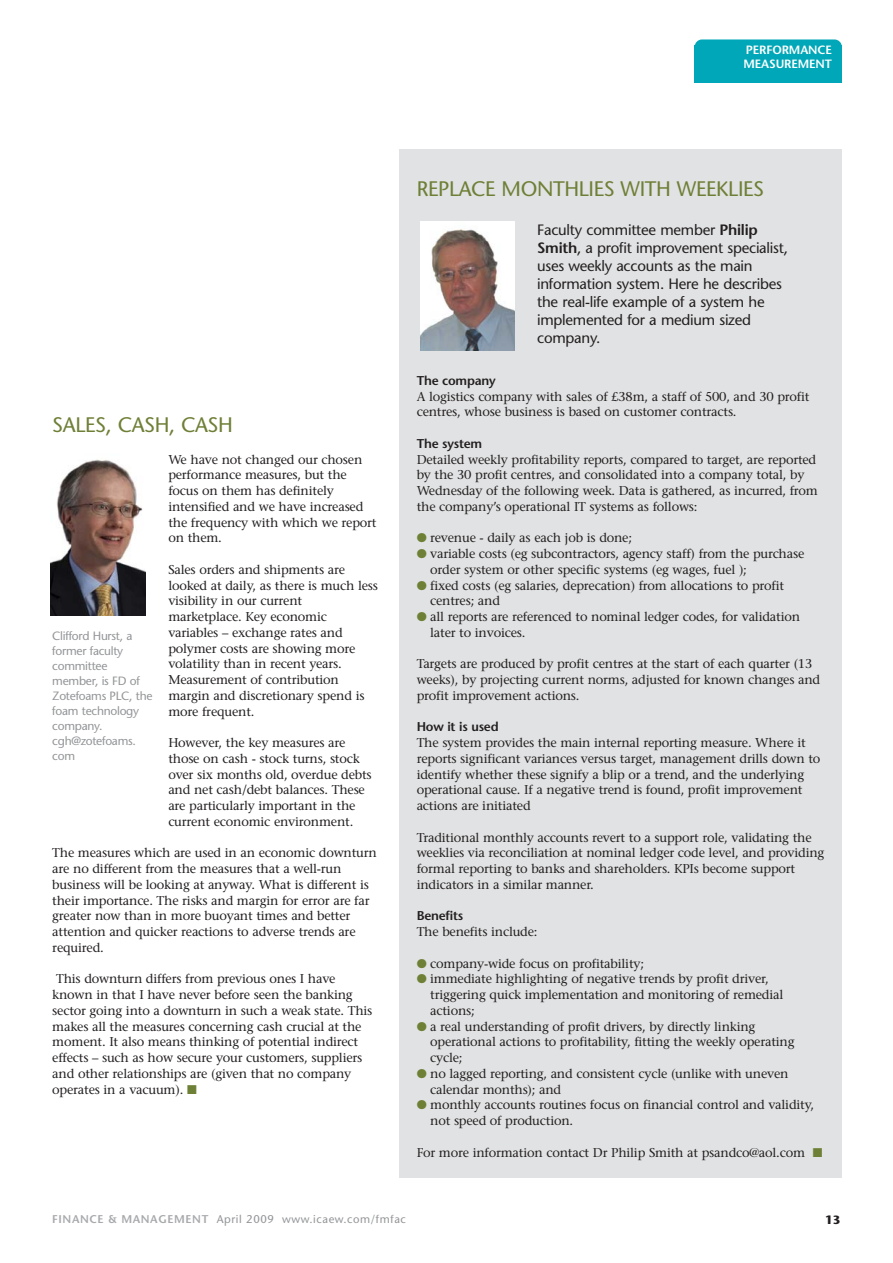
<style>
.page{position:relative;width:893px;height:1263px;background:#fff}
.page>*{position:absolute;margin:0;border:0;box-sizing:border-box;transform-origin:0 0}
.t1{font:21px "Stone Sans";letter-spacing:-.015em;color:#6e7f36}
.t2{font:15px/18px "Stone Sans";letter-spacing:-.015em;color:#231f20}
.t3{font:12.75px/15.8px "Stone Serif";letter-spacing:-.015em;color:#231f20}
.t4{font:600 12.75px "Stone Sans";letter-spacing:-.015em;color:#231f20}
.t5{font:12px/15px "Stone Sans";letter-spacing:-.025em;color:#939598}
.t6{font:600 12px/14.4px "Stone Sans";letter-spacing:-.01em;color:#fff}
.t7{font:700 12px "Stone Sans";color:#231f20}
.t8{font:11.25px "Stone Sans";letter-spacing:.05em;color:#939598}
.s1{color:#6e7f36}
.s2{font-weight:600}
.s3{font-weight:600;color:#a7a9ac}
</style>
<div class="page">
<div style="left:695px;top:46px;width:147px;height:37px;background:#00a7b8"></div>
<div style="left:695px;top:39px;width:147px;height:15px;background:#00a7b8;border-radius:7px"></div>
<img style="left:51px;top:459px;width:95px;height:156px">
<div style="left:399px;top:149px;width:443px;height:1029px;background:#e1e2e3"></div>
<img style="left:420px;top:221px;width:95px;height:129px">
<p class="t6" style="left:743px;top:44px;width:90px">PERFORMANCE<br>MEASUREMENT</p>
<h1 class="t1" style="left:52px;top:417px;width:182px">SALES, CASH, CASH</h1>
<p class="t3" style="left:168px;top:453px;width:210px">We have not changed our chosen performance measures, but the focus on them has definitely intensified and we have increased the frequency with which we report on them.</p>
<p class="t3" style="left:168px;top:563px;width:211px">Sales orders and shipments are looked at daily, as there is much less visibility in our current marketplace. Key economic variables – exchange rates and polymer costs are showing more volatility than in recent years.<br>Measurement of contribution margin and discretionary spend is more frequent.</p>
<p class="t3" style="left:168px;top:736px;width:205px">However, the key measures are those on cash - stock turns, stock over six months old, overdue debts and net cash/debt balances. These are particularly important in the current economic environment.</p>
<p class="t3" style="left:52px;top:846px;width:326px">The measures which are used in an economic downturn are no different from the measures that a well-run business will be looking at anyway. What is different is their importance. The risks and margin for error are far greater now than in more buoyant times and better attention and quicker reactions to adverse trends are required.</p>
<p class="t3" style="left:52px;top:972px;width:322px">This downturn differs from previous ones I have known in that I have never before seen the banking sector going into a downturn in such a weak state. This makes all the measures concerning cash crucial at the moment. It also means thinking of potential indirect effects – such as how secure your customers, suppliers and other relationships are (given that no company operates in a vacuum). <span class="s1">■</span></p>
<p class="t5" style="left:52px;top:629px;width:102px">Clifford Hurst, a former faculty committee member, is FD of<br>Zotefoams PLC, the foam technology company. cgh@zotefoams. com</p>
<h1 class="t1" style="left:417px;top:180px;width:349px">REPLACE MONTHLIES WITH WEEKLIES</h1>
<p class="t2" style="left:537px;top:222px;width:252px">Faculty committee member <span class="s2">Philip<br>Smith</span>, a profit improvement specialist, uses weekly accounts as the main information system. Here he describes the real-life example of a system he implemented for a medium sized company.</p>
<p class="t4" style="left:417px;top:375px;width:81px">The company</p>
<p class="t3" style="left:417px;top:390px;width:394px">A logistics company with sales of £38m, a staff of 500, and 30 profit centres, whose business is based on customer contracts.</p>
<p class="t4" style="left:417px;top:438px;width:67px">The system</p>
<p class="t3" style="left:417px;top:453px;width:403px">Detailed weekly profitability reports, compared to target, are reported by the 30 profit centres, and consolidated into a company total, by Wednesday of the following week. Data is gathered, as incurred, from the company’s operational IT systems as follows:</p>
<p class="t3" style="left:417px;top:531px;width:217px"><span class="s1">●</span> revenue - daily as each job is done;</p>
<p class="t3" style="left:430px;top:547px;width:376px;text-indent:-14px"><span class="s1">●</span> variable costs (eg subcontractors, agency staff) from the purchase order system or other specific systems (eg wages, fuel );</p>
<p class="t3" style="left:430px;top:579px;width:355px;text-indent:-14px"><span class="s1">●</span> fixed costs (eg salaries, deprecation) from allocations to profit centres; and</p>
<p class="t3" style="left:430px;top:610px;width:371px;text-indent:-14px"><span class="s1">●</span> all reports are referenced to nominal ledger codes, for validation later to invoices.</p>
<p class="t3" style="left:417px;top:657px;width:405px">Targets are produced by profit centres at the start of each quarter (13 weeks), by projecting current norms, adjusted for known changes and profit improvement actions.</p>
<p class="t4" style="left:417px;top:722px;width:83px">How it is used</p>
<p class="t3" style="left:417px;top:736px;width:405px">The system provides the main internal reporting measure. Where it reports significant variances versus target, management drills down to identify whether these signify a blip or a trend, and the underlying operational cause. If a negative trend is found, profit improvement actions are initiated</p>
<p class="t3" style="left:417px;top:831px;width:409px">Traditional monthly accounts revert to a support role, validating the weeklies via reconciliation at nominal ledger code level, and providing formal reporting to banks and shareholders. KPIs become support indicators in a similar manner.</p>
<p class="t4" style="left:417px;top:911px;width:48px">Benefits</p>
<p class="t3" style="left:417px;top:925px;width:122px">The benefits include:</p>
<p class="t3" style="left:417px;top:957px;width:229px"><span class="s1">●</span> company-wide focus on profitability;</p>
<p class="t3" style="left:430px;top:972px;width:355px;text-indent:-14px"><span class="s1">●</span> immediate highlighting of negative trends by profit driver, triggering quick implementation and monitoring of remedial actions;</p>
<p class="t3" style="left:430px;top:1020px;width:366px;text-indent:-14px"><span class="s1">●</span> a real understanding of profit drivers, by directly linking operational actions to profitability, fitting the weekly operating cycle;</p>
<p class="t3" style="left:430px;top:1067px;width:360px;text-indent:-14px"><span class="s1">●</span> no lagged reporting, and consistent cycle (unlike with uneven calendar months); and</p>
<p class="t3" style="left:430px;top:1098px;width:386px;text-indent:-14px"><span class="s1">●</span> monthly accounts routines focus on financial control and validity, not speed of production.</p>
<p class="t3" style="left:417px;top:1146px;width:407px">For more information contact Dr Philip Smith at psandco@aol.com <span class="s1">■</span></p>
<p class="t8" style="left:52px;top:1215px;width:355px"><span class="s3">FINANCE &amp; MANAGEMENT</span> April 2009 www.icaew.com/fmfac</p>
<p class="t7" style="left:825px;top:1215px;width:17px">13</p>
</div>
